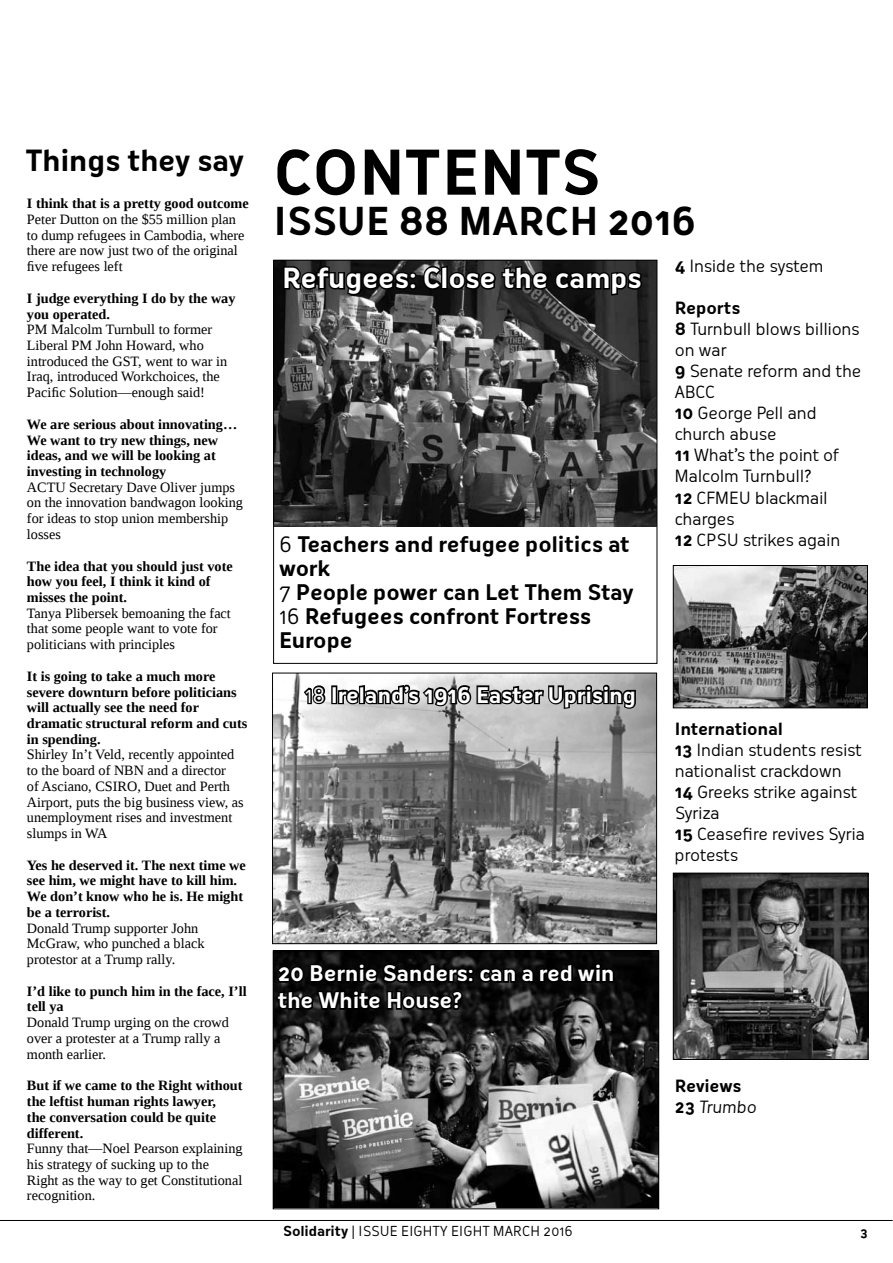
<style>
.page{position:relative;width:893px;height:1263px;background:#fff}
.page>*{position:absolute;margin:0;border:0;box-sizing:border-box;transform-origin:0 0}
.t1{font:700 60px "Oceania";letter-spacing:.015em;color:#000}
.t2{font:700 37.5px "Oceania";color:#000}
.t3{font:700 28.5px "Oceania";letter-spacing:-.01em;color:#000}
.t4{font:700 27px "Oceania";letter-spacing:-.01em;color:#fff}
.t5{font:700 21px/24px "Oceania";letter-spacing:-.01em;color:#000}
.t6{font:700 21px/27px "Oceania";letter-spacing:-.01em;color:#fff}
.t7{font:16.5px/21px "Oceania";letter-spacing:-.02em;color:#000}
.t8{font:700 16.5px/21px "Oceania";letter-spacing:-.015em;color:#000}
.t9{font:14.25px/15.8px "Liberation Serif";color:#000}
.t10{font:700 14.25px/15.8px "Liberation Serif";color:#000}
.t11{font:13.5px "Oceania";letter-spacing:.015em;color:#000}
.t12{font:700 12px "Oceania";color:#000}
.s1{font-weight:700}
.s2{font-weight:400}
</style>
<div class="page">
<img style="left:274px;top:675px;width:381px;height:267px">
<img style="left:275px;top:262px;width:380px;height:264px">
<hr style="left:0;top:1220px;width:893px;height:1px;background:#000">
<svg style="left:282px;top:259px;width:129px;height:50px"></svg>
<div style="left:409px;top:272px;width:7px;height:7px;border:3px solid #000;border-radius:50%"></div>
<div style="left:409px;top:283px;width:7px;height:7px;border:3px solid #000;border-radius:50%"></div>
<svg style="left:421px;top:259px;width:223px;height:50px"></svg>
<svg style="left:302px;top:683px;width:26px;height:23px"></svg>
<div style="left:331px;top:685px;width:6px;height:19px;border:3px solid #000"></div>
<svg style="left:336px;top:672px;width:301px;height:41px"></svg>
<div style="left:273px;top:260px;width:384px;height:404px;border:1px solid #000"></div>
<img style="left:275px;top:952px;width:382px;height:255px">
<svg style="left:275px;top:899px;width:341px;height:154px"></svg>
<img style="left:675px;top:567px;width:191px;height:139px">
<div style="left:673px;top:565px;width:195px;height:143px;border:1px solid #000"></div>
<img style="left:675px;top:875px;width:191px;height:183px">
<div style="left:673px;top:873px;width:195px;height:187px;border:1px solid #000"></div>
<h3 class="t3" style="left:26px;top:144px;width:220px">Things they say</h3>
<p class="t10" style="left:27px;top:195px;width:223px">I think that is a pretty good outcome</p>
<p class="t9" style="left:27px;top:211px;width:219px">Peter Dutton on the $55 million plan to dump refugees in Cambodia, where there are now just two of the original five refugees left</p>
<p class="t10" style="left:27px;top:290px;width:210px">I judge everything I do by the way you operated.</p>
<p class="t9" style="left:27px;top:322px;width:202px">PM Malcolm Turnbull to former<br>Liberal PM John Howard, who introduced the GST, went to war in<br>Iraq, introduced Workchoices, the<br>Pacific Solution—enough said!</p>
<p class="t10" style="left:27px;top:416px;width:212px">We are serious about innovating…<br>We want to try new things, new ideas, and we will be looking at investing in technology</p>
<p class="t9" style="left:27px;top:479px;width:218px">ACTU Secretary Dave Oliver jumps on the innovation bandwagon looking for ideas to stop union membership losses</p>
<p class="t10" style="left:27px;top:558px;width:207px">The idea that you should just vote how you feel, I think it kind of misses the point.</p>
<p class="t9" style="left:27px;top:605px;width:206px">Tanya Plibersek bemoaning the fact that some people want to vote for politicians with principles</p>
<p class="t10" style="left:27px;top:668px;width:222px">It is going to take a much more severe downturn before politicians will actually see the need for dramatic structural reform and cuts in spending.</p>
<p class="t9" style="left:27px;top:747px;width:218px">Shirley In’t Veld, recently appointed to the board of NBN and a director<br>of Asciano, CSIRO, Duet and Perth<br>Airport, puts the big business view, as unemployment rises and investment slumps in WA</p>
<p class="t10" style="left:27px;top:857px;width:220px">Yes he deserved it. The next time we see him, we might have to kill him.<br>We don’t know who he is. He might be a terrorist.</p>
<p class="t9" style="left:27px;top:920px;width:179px">Donald Trump supporter John<br>McGraw, who punched a black protestor at a Trump rally.</p>
<p class="t10" style="left:27px;top:983px;width:221px">I’d like to punch him in the face, I’ll tell ya</p>
<p class="t9" style="left:27px;top:1014px;width:204px">Donald Trump urging on the crowd over a protester at a Trump rally a month earlier.</p>
<p class="t10" style="left:27px;top:1077px;width:217px">But if we came to the Right without the leftist human rights lawyer,<br>the conversation could be quite different.</p>
<p class="t9" style="left:27px;top:1140px;width:217px">Funny that—Noel Pearson explaining his strategy of sucking up to the<br>Right as the way to get Constitutional recognition.</p>
<h1 class="t1" style="left:274px;top:137px;width:321px">Contents</h1>
<h2 class="t2" style="left:274px;top:199px;width:270px">ISSUE 88 march</h2>
<h2 class="t2" style="left:607px;top:199px;width:90px">2016</h2>
<h3 class="t4" style="left:282px;top:262px;width:361px">Refugees: Close the camps</h3>
<p class="t7" style="left:675px;top:256px;width:150px"><span class="s1">4</span> Inside the system</p>
<p class="t7" style="left:675px;top:298px;width:188px"><span class="s1">Reports<br>8</span> Turnbull blows billions on war<br><span class="s1">9</span> Senate reform and the<br>ABCC<br><span class="s1">10</span> George Pell and church abuse<br><span class="s1">11</span> What’s the point of<br>Malcolm Turnbull?<br><span class="s1">12</span> CFMEU blackmail charges<br><span class="s1">12</span> CPSU strikes again</p>
<h3 class="t5" style="left:279px;top:532px;width:356px"><span class="s2">6</span> Teachers and refugee politics at work<br><span class="s2">7</span> People power can Let Them Stay<br><span class="s2">16</span> Refugees confront Fortress<br>Europe</h3>
<h3 class="t6" style="left:305px;top:681px;width:333px"><span class="s2">18</span> Ireland’s 1916 Easter Uprising</h3>
<h3 class="t6" style="left:278px;top:960px;width:338px">20 Bernie Sanders: can a red win the White House?</h3>
<p class="t7" style="left:675px;top:718px;width:192px"><span class="s1">International<br>13</span> Indian students resist nationalist crackdown<br><span class="s1">14</span> Greeks strike against<br>Syriza<br><span class="s1">15</span> Ceasefire revives Syria protests</p>
<p class="t8" style="left:675px;top:1075px;width:85px">Reviews<br>23 <span class="s2">Trumbo</span></p>
<p class="t11" style="left:283px;top:1223px;width:291px"><span class="s1">Solidarity</span> | IsSUE EIGHTY EIGHT MARCH 2016</p>
<p class="t12" style="left:860px;top:1225px;width:9px">3</p>
</div>
